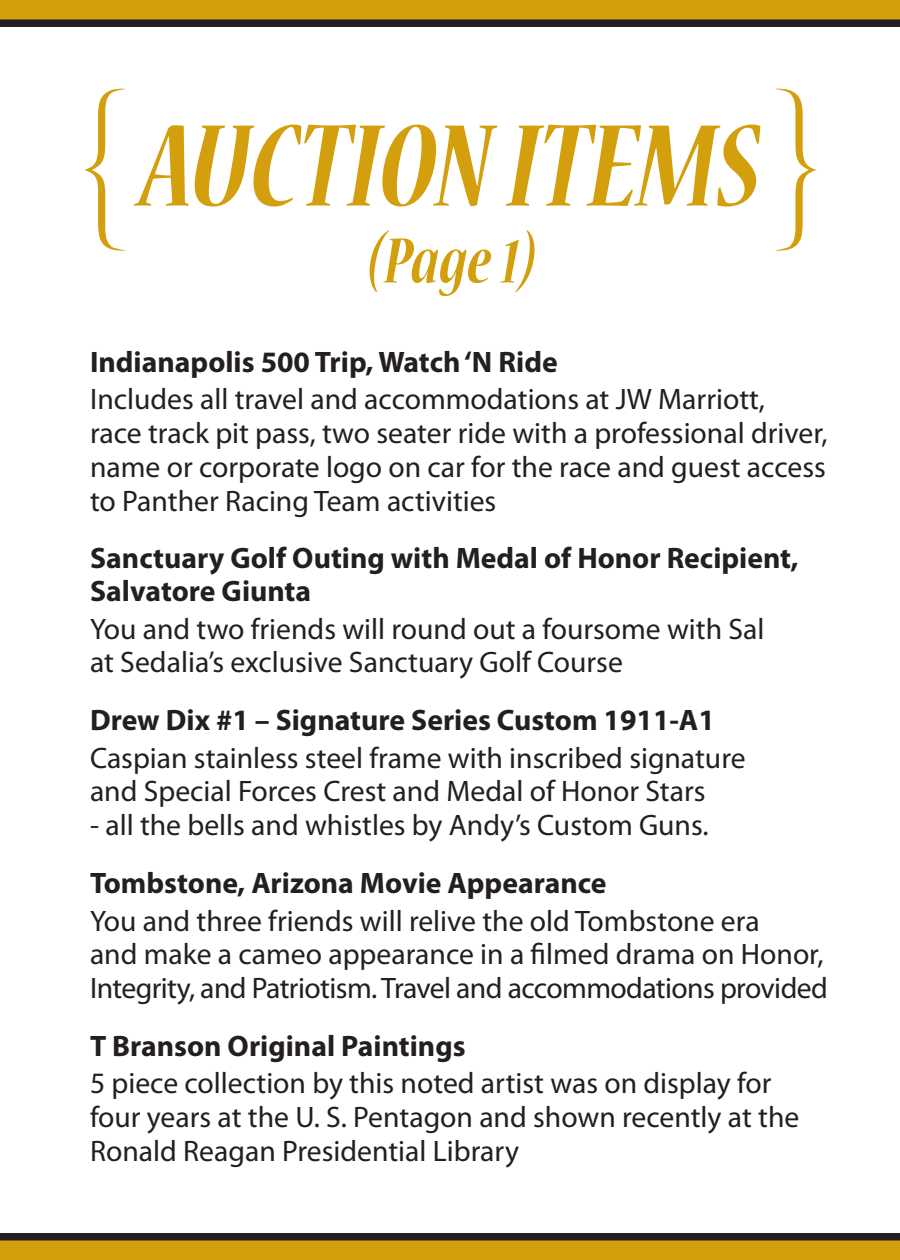
<style>
.page{position:relative;width:900px;height:1260px;background:#fff}
.page>*{position:absolute;margin:0;border:0;box-sizing:border-box;transform-origin:0 0}
.t1{font:132.25px "Nueva MM It 540 200";letter-spacing:-.105em;color:#d49f0c}
.t2{font:72.5px "Nueva MM It 540 200";color:#d49f0c}
.t3{font:29.75px/33.8px "Myriad Pro";color:#231f20}
.t4{font:700 29.75px/32.8px "Myriad Pro";color:#231f20}
</style>
<div class="page">
<svg style="left:84px;top:89px;width:41px;height:162px"></svg>
<svg style="left:776px;top:89px;width:41px;height:162px"></svg>
<div style="left:0;top:1237px;width:900px;height:23px;background:#d49f0c"></div>
<div style="left:0;top:1233px;width:900px;height:8px;background:#231f20"></div>
<div style="left:0;top:0;width:900px;height:23px;background:#d49f0c"></div>
<div style="left:0;top:19px;width:900px;height:8px;background:#231f20"></div>
<h1 class="t1" style="left:140px;top:106px;width:631px">AUCTION ITEMS</h1>
<h2 class="t2" style="left:366px;top:228px;width:173px">(Page 1)</h2>
<p class="t4" style="left:90px;top:344px;width:469px">Indianapolis 500 Trip, Watch ‘N Ride</p>
<p class="t3" style="left:90px;top:382px;width:739px">Includes all travel and accommodations at JW Marriott,<br>race track pit pass, two seater ride with a professional driver, name or corporate logo on car for the race and guest access to Panther Racing Team activities</p>
<p class="t4" style="left:90px;top:541px;width:710px">Sanctuary Golf Outing with Medal of Honor Recipient,<br>Salvatore Giunta</p>
<p class="t3" style="left:90px;top:611px;width:676px">You and two friends will round out a foursome with Sal at Sedalia’s exclusive Sanctuary Golf Course</p>
<p class="t4" style="left:90px;top:703px;width:626px">Drew Dix #1 – Signature Series Custom 1911-A1</p>
<p class="t3" style="left:90px;top:740px;width:657px">Caspian stainless steel frame with inscribed signature and Special Forces Crest and Medal of Honor Stars</p>
<p class="t3" style="left:90px;top:808px;width:620px">- all the bells and whistles by Andy’s Custom Guns.</p>
<p class="t4" style="left:90px;top:866px;width:518px">Tombstone, Arizona Movie Appearance</p>
<p class="t3" style="left:90px;top:903px;width:739px">You and three friends will relive the old Tombstone era<br>and make a cameo appearance in a filmed drama on Honor,<br>Integrity, and Patriotism. Travel and accommodations provided</p>
<p class="t4" style="left:90px;top:1028px;width:377px">T Branson Original Paintings</p>
<p class="t3" style="left:90px;top:1066px;width:711px">5 piece collection by this noted artist was on display for four years at the U. S. Pentagon and shown recently at the<br>Ronald Reagan Presidential Library</p>
</div>
